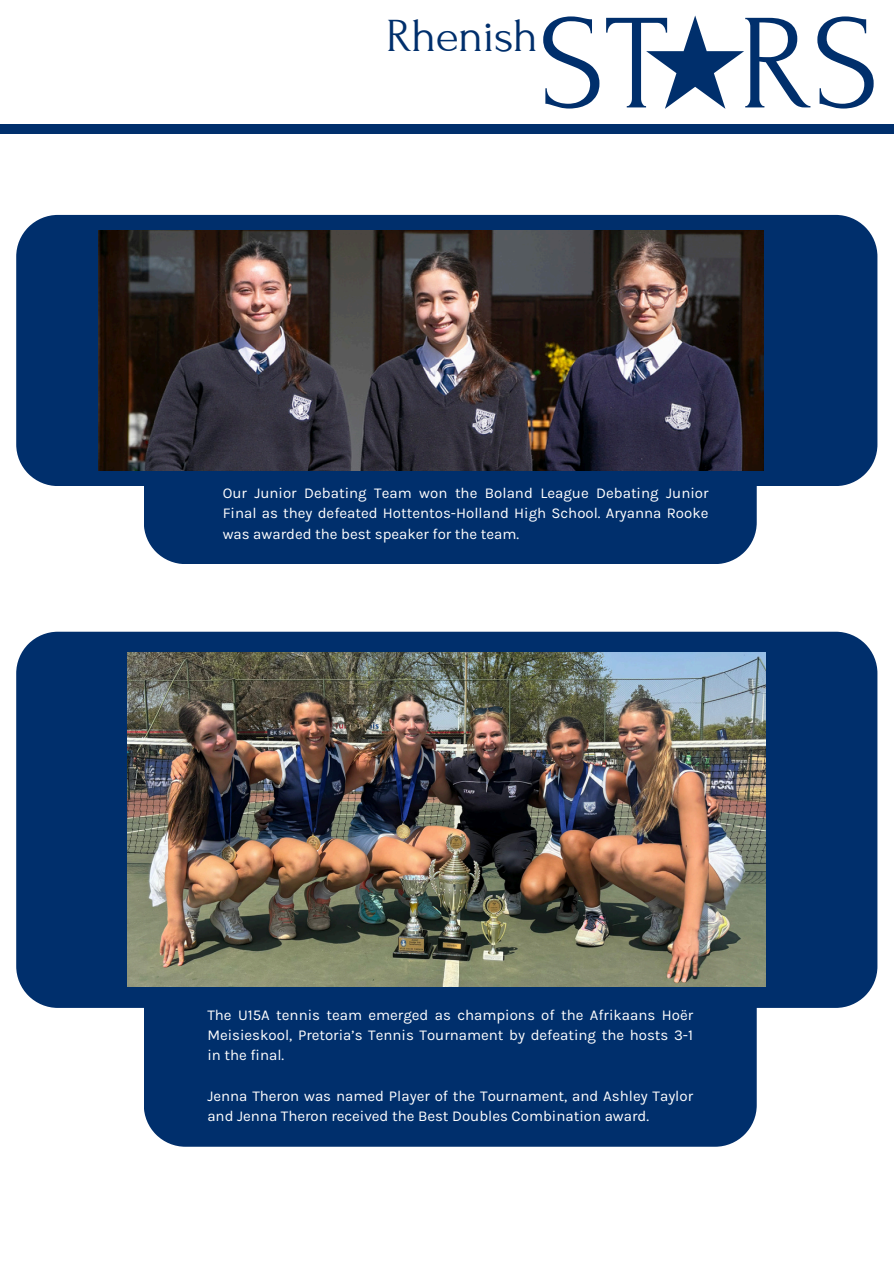
<style>
.page{position:relative;width:894px;height:1264px;background:#fff}
.page>*{position:absolute;margin:0;border:0;box-sizing:border-box;transform-origin:0 0}
.t1{font:135.75px "Forum";color:#002f6c}
.t2{font:47.55px "Forum";letter-spacing:-.015em;color:#002f6c}
.t3{font:15px/20.2px "Karla";color:#fff;text-align:justify}
</style>
<div class="page">
<svg style="left:646px;top:15px;width:98px;height:94px"></svg>
<div style="left:0;top:124px;width:893px;height:9px;background:#002f6c"></div>
<div style="left:144px;top:486px;width:612px;height:78px;background:#002f6c"></div>
<div style="left:16px;top:215px;width:861px;height:271px;background:#002f6c"></div>
<img style="left:99px;top:230px;width:663px;height:240px">
<div style="left:144px;top:1007px;width:612px;height:139px;background:#002f6c"></div>
<div style="left:16px;top:631px;width:861px;height:376px;background:#002f6c"></div>
<img style="left:128px;top:652px;width:637px;height:334px">
<h1 class="t1" style="left:538px;top:-9px;width:342px">ST RS</h1>
<p class="t2" style="left:386px;top:10px;width:153px">Rhenish</p>
<p class="t3" style="left:223px;top:483px;width:487px">Our Junior Debating Team won the Boland League Debating Junior Final as they defeated Hottentos-Holland High School. Aryanna Rooke was awarded the best speaker for the team.</p>
<p class="t3" style="left:207px;top:1004px;width:487px">The U15A tennis team emerged as champions of the Afrikaans Hoër Meisieskool, Pretoria’s Tennis Tournament by defeating the hosts 3-1 in the final.</p>
<p class="t3" style="left:207px;top:1085px;width:487px">Jenna Theron was named Player of the Tournament, and Ashley Taylor and Jenna Theron received the Best Doubles Combination award.</p>
</div>
